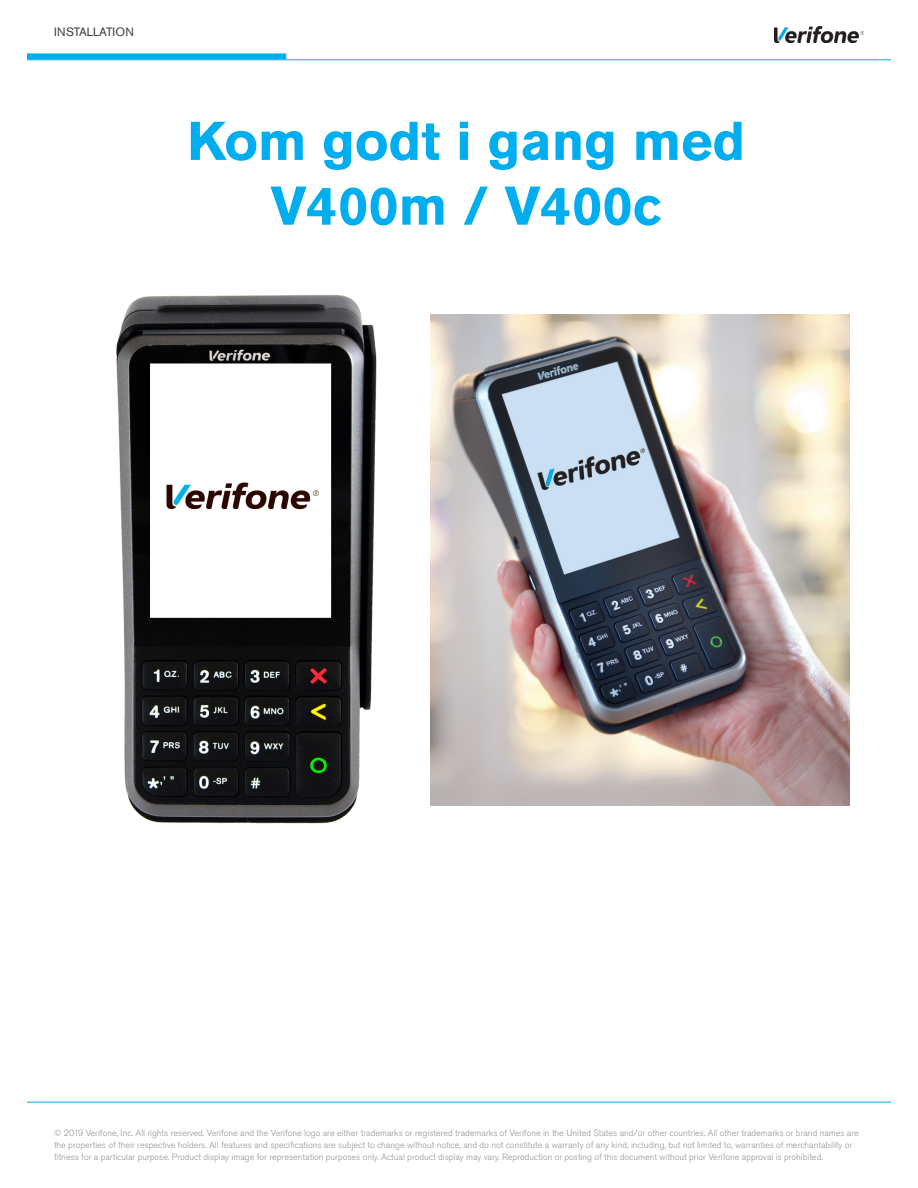
<style>
.page{position:relative;width:918px;height:1188px;background:#fff}
.page>*{position:absolute;margin:0;border:0;box-sizing:border-box;transform-origin:0 0}
.t1{font:700 54px "Akzidenz Grotesk Pro";color:#00aeef}
.Product_category{font:12px "Akzidenz Grotesk Pro";color:#3e3e3f}
.Copyright{font:300 9px/12px "Akzidenz Grotesk Pro";color:#939598}
</style>
<div class="page">
<hr style="left:27px;top:59px;width:864px;height:1px;background:#00aeef">
<hr style="left:27px;top:1102px;width:864px;height:1px;background:#00aeef">
<div style="left:27px;top:53px;width:259px;height:6px;background:#00aeef"></div>
<img style="left:775px;top:27px;width:89px;height:16px">
<img style="left:430px;top:315px;width:420px;height:491px">
<img style="left:116px;top:295px;width:261px;height:529px">
<p class="Product_category" style="left:54px;top:24px;width:82px">INSTALLATION</p>
<p class="t1" style="left:187px;top:106px;width:560px">Kom godt i gang med</p>
<p class="t1" style="left:271px;top:171px;width:393px">V400m / V400c</p>
<p class="Copyright" style="left:54px;top:1127px;width:806px">© 2019 Verifone, Inc. All rights reserved. Verifone and the Verifone logo are either trademarks or registered trademarks of Verifone in the United States and/or other countries. All other trademarks or brand names are the properties of their respective holders. All features and specifications are subject to change without notice, and do not constitute a warranty of any kind, including, but not limited to, warranties of merchantability or fitness for a particular purpose. Product display image for representation purposes only. Actual product display may vary. Reproduction or posting of this document without prior Verifone approval is prohibited.</p>
</div>
